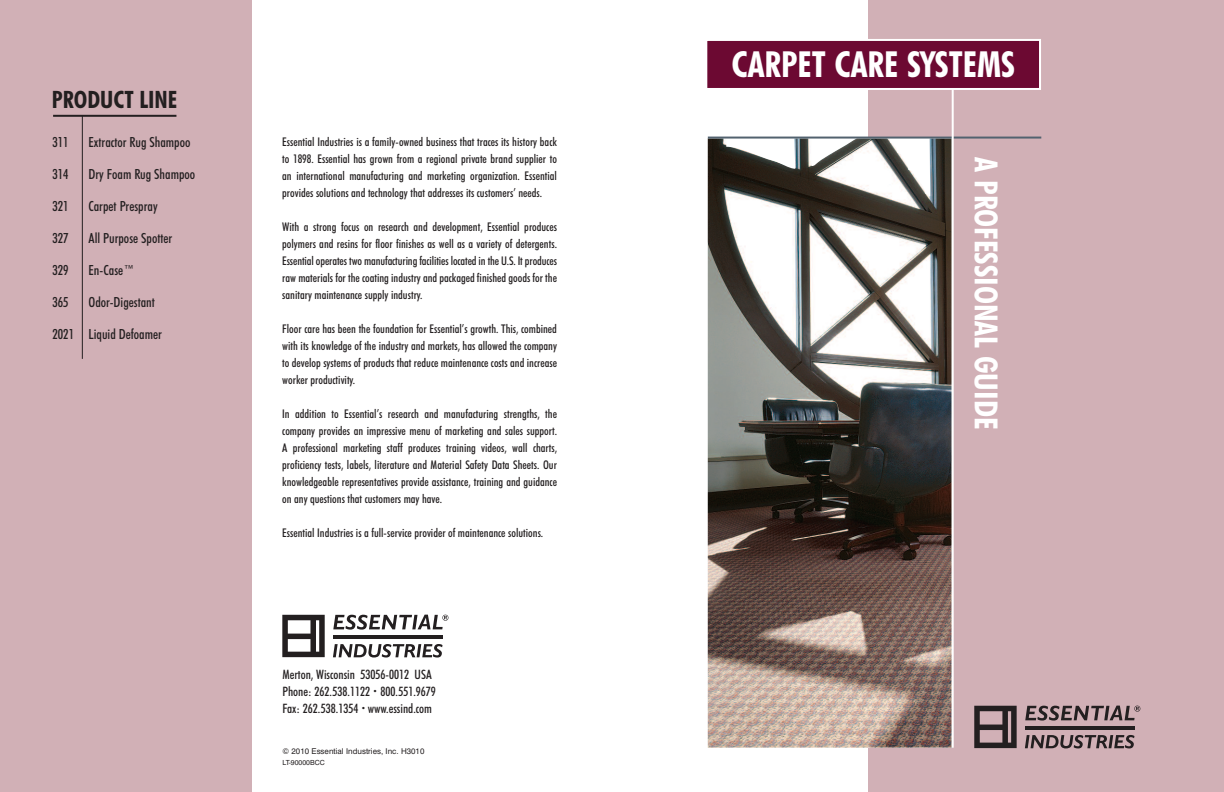
<style>
.page{position:relative;width:1224px;height:792px;background:#fff}
.page>*{position:absolute;margin:0;border:0;box-sizing:border-box;transform-origin:0 0}
.t1{font:700 condensed 36px "Futura BT";color:#fff}
.t2{font:700 condensed 32px "Futura BT";color:#fff}
.t3{font:700 condensed 24px "Futura BT";color:#231f20}
.t4{font:500 condensed 14px "Futura BT";color:#231f20}
.t5{font:500 condensed 13px/17px "Futura BT";color:#231f20}
.t6{font:500 condensed 12px/17px "Futura BT";color:#231f20;text-align:justify}
.t7{font:8px "Swiss 721 BT";color:#231f20}
.t8{font:7px "Swiss 721 BT";color:#231f20}
.s1{font-size:8px}
</style>
<div class="page">
<div style="left:868px;top:0;width:356px;height:792px;background:#d1b0b6"></div>
<div style="left:0;top:0;width:252px;height:792px;background:#d1b0b6"></div>
<hr style="left:1025px;top:726px;width:109px;height:3px;background:#231f20">
<svg style="left:974px;top:706px;width:43px;height:42px"></svg>
<svg style="left:1025px;top:735px;width:109px;height:13px"></svg>
<svg style="left:1025px;top:706px;width:115px;height:15px"></svg>
<img style="left:708px;top:139px;width:244px;height:609px">
<hr style="left:708px;top:137px;width:333px;height:2px;background:#52626f">
<hr style="left:952px;top:84px;width:2px;height:664px;background:#fff">
<div style="left:707px;top:41px;width:332px;height:47px;background:#6c0932"></div>
<div style="left:705px;top:39px;width:336px;height:51px;border:2px solid #fff"></div>
<hr style="left:53px;top:115px;width:123px;height:2px;background:#231f20">
<hr style="left:82px;top:116px;width:1px;height:243px;background:#231f20">
<hr style="left:333px;top:635px;width:109px;height:3px;background:#231f20">
<svg style="left:282px;top:615px;width:43px;height:42px"></svg>
<svg style="left:333px;top:644px;width:110px;height:14px"></svg>
<svg style="left:333px;top:615px;width:115px;height:15px"></svg>
<h3 class="t3" style="left:52px;top:85px;width:127px">PRODUCT LINE</h3>
<p class="t4" style="left:53px;top:134px;width:18px">311</p>
<p class="t4" style="left:89px;top:134px;width:103px">Extractor Rug Shampoo</p>
<p class="t4" style="left:53px;top:166px;width:18px">314</p>
<p class="t4" style="left:89px;top:166px;width:108px">Dry Foam Rug Shampoo</p>
<p class="t4" style="left:53px;top:198px;width:18px">321</p>
<p class="t4" style="left:89px;top:198px;width:71px">Carpet Prespray</p>
<p class="t4" style="left:53px;top:230px;width:18px">327</p>
<p class="t4" style="left:89px;top:230px;width:85px">All Purpose Spotter</p>
<p class="t4" style="left:53px;top:262px;width:18px">329</p>
<p class="t4" style="left:89px;top:262px;width:48px">En-Case™</p>
<p class="t4" style="left:53px;top:294px;width:18px">365</p>
<p class="t4" style="left:89px;top:294px;width:68px">Odor-Digestant</p>
<p class="t4" style="left:53px;top:326px;width:111px">2021 Liquid Defoamer</p>
<p class="t6" style="left:282px;top:133px;width:276px">Essential Industries is a family-owned business that traces its history back to 1898. Essential has grown from a regional private brand supplier to an international manufacturing and marketing organization. Essential provides solutions and technology that addresses its customers’ needs.</p>
<p class="t6" style="left:282px;top:218px;width:276px">With a strong focus on research and development, Essential produces polymers and resins for floor finishes as well as a variety of detergents.<br>Essential operates two manufacturing facilities located in the U.S. It produces raw materials for the coating industry and packaged finished goods for the sanitary maintenance supply industry.</p>
<p class="t6" style="left:282px;top:320px;width:276px">Floor care has been the foundation for Essential’s growth. This, combined with its knowledge of the industry and markets, has allowed the company to develop systems of products that reduce maintenance costs and increase worker productivity.</p>
<p class="t6" style="left:282px;top:405px;width:276px">In addition to Essential’s research and manufacturing strengths, the company provides an impressive menu of marketing and sales support.<br>A professional marketing staff produces training videos, wall charts, proficiency tests, labels, literature and Material Safety Data Sheets. Our knowledgeable representatives provide assistance, training and guidance on any questions that customers may have.</p>
<p class="t6" style="left:282px;top:524px;width:262px">Essential Industries is a full-service provider of maintenance solutions.</p>
<p class="t5" style="left:282px;top:666px;width:155px">Merton, Wisconsin 53056-0012 USA<br>Phone: 262.538.1122 <span class="s1">•</span> 800.551.9679<br>Fax: 262.538.1354 <span class="s1">•</span> www.essind.com</p>
<p class="t7" style="left:283px;top:747px;width:143px">© 2010 Essential Industries, Inc. H3010</p>
<p class="t8" style="left:283px;top:759px;width:44px">LT-90000BCC</p>
<h1 class="t1" style="left:731px;top:44px;width:285px">CARPET CARE SYSTEMS</h1>
<h2 class="t2" style="left:1005px;top:157px;width:274px;rotate:90deg">A PROFESSIONAL GUIDE</h2>
</div>
